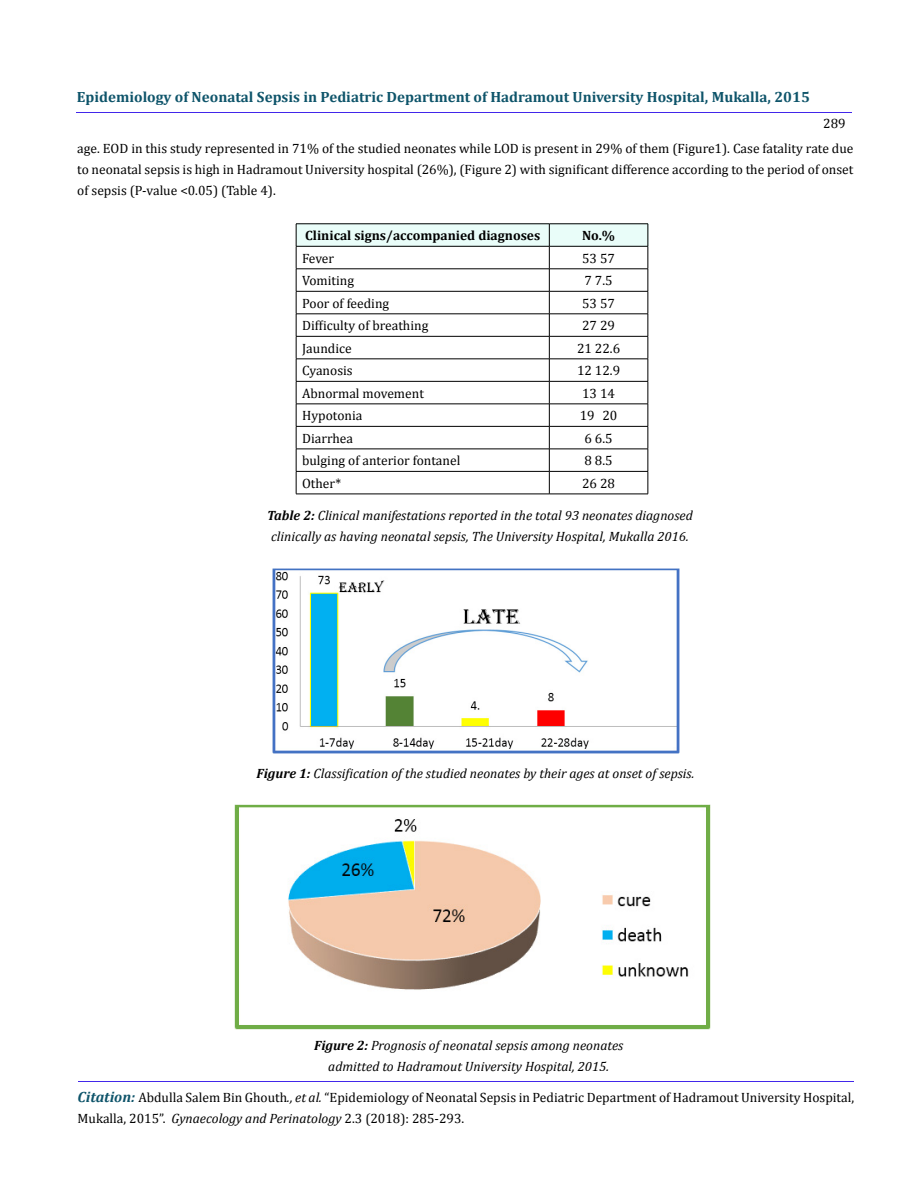
<style>
.page{position:relative;width:917px;height:1190px;background:#fff}
.page>*{position:absolute;margin:0;border:0;box-sizing:border-box;transform-origin:0 0}
.t1{font:700 14.85px "Cambria";color:#0e546a}
.t2{font:13.5px/21px "Cambria";color:#000}
.t3{font:italic 13.5px/21px "Cambria";color:#000;text-align:center}
.t4{font:700 13.5px "Cambria";color:#000}
.s1{font-weight:700}
.s2{font-weight:700;font-style:italic;font-size:14.85px;color:#0e546a}
.s3{font-style:italic}
</style>
<div class="page">
<hr style="left:77px;top:112px;width:774px;height:1px;background:#4227ea">
<hr style="left:78px;top:1081px;width:775px;height:1px;background:#4227ea">
<div style="left:296px;top:224px;width:352px;height:23px;background:#e9fdf9"></div>
<hr style="left:296px;top:223px;width:253px;height:1px;background:#000">
<hr style="left:549px;top:223px;width:99px;height:1px;background:#000">
<hr style="left:296px;top:246px;width:253px;height:1px;background:#000">
<hr style="left:549px;top:246px;width:99px;height:1px;background:#000">
<hr style="left:296px;top:268px;width:253px;height:1px;background:#000">
<hr style="left:549px;top:268px;width:99px;height:1px;background:#000">
<hr style="left:296px;top:291px;width:253px;height:1px;background:#000">
<hr style="left:549px;top:291px;width:99px;height:1px;background:#000">
<hr style="left:296px;top:313px;width:253px;height:1px;background:#000">
<hr style="left:549px;top:313px;width:99px;height:1px;background:#000">
<hr style="left:296px;top:336px;width:253px;height:1px;background:#000">
<hr style="left:549px;top:336px;width:99px;height:1px;background:#000">
<hr style="left:296px;top:358px;width:253px;height:1px;background:#000">
<hr style="left:549px;top:358px;width:99px;height:1px;background:#000">
<hr style="left:296px;top:381px;width:253px;height:1px;background:#000">
<hr style="left:549px;top:381px;width:99px;height:1px;background:#000">
<hr style="left:296px;top:403px;width:253px;height:1px;background:#000">
<hr style="left:549px;top:403px;width:99px;height:1px;background:#000">
<hr style="left:296px;top:426px;width:253px;height:1px;background:#000">
<hr style="left:549px;top:426px;width:99px;height:1px;background:#000">
<hr style="left:296px;top:448px;width:253px;height:1px;background:#000">
<hr style="left:549px;top:448px;width:99px;height:1px;background:#000">
<hr style="left:296px;top:471px;width:253px;height:1px;background:#000">
<svg style="left:296px;top:224px;width:1px;height:269px"></svg>
<hr style="left:549px;top:471px;width:99px;height:1px;background:#000">
<svg style="left:549px;top:224px;width:1px;height:269px"></svg>
<svg style="left:647px;top:224px;width:1px;height:269px"></svg>
<hr style="left:296px;top:493px;width:253px;height:1px;background:#000">
<hr style="left:549px;top:493px;width:99px;height:1px;background:#000">
<img style="left:272px;top:568px;width:408px;height:185px">
<img style="left:234px;top:804px;width:476px;height:225px">
<p class="t1" style="left:77px;top:88px;width:734px">Epidemiology of Neonatal Sepsis in Pediatric Department of Hadramout University Hospital, Mukalla, 2015</p>
<p class="t2" style="left:823px;top:113px;width:24px">289</p>
<p class="t2" style="left:77px;top:138px;width:777px;text-align:justify">age. EOD in this study represented in 71% of the studied neonates while LOD is present in 29% of them (Figure1). Case fatality rate due to neonatal sepsis is high in Hadramout University hospital (26%), (Figure 2) with significant difference according to the period of onset of sepsis (P-value &lt;0.05) (Table 4).</p>
<p class="t4" style="left:305px;top:227px;width:237px">Clinical signs/accompanied diagnoses</p>
<p class="t4" style="left:582px;top:227px;width:35px">No.%</p>
<p class="t2" style="left:302px;top:248px;width:33px">Fever</p>
<p class="t2" style="left:582px;top:248px;width:34px">53 57</p>
<p class="t2" style="left:302px;top:270px;width:53px">Vomiting</p>
<p class="t2" style="left:584px;top:270px;width:30px">7 7.5</p>
<p class="t2" style="left:302px;top:293px;width:89px">Poor of feeding</p>
<p class="t2" style="left:582px;top:293px;width:34px">53 57</p>
<p class="t2" style="left:302px;top:315px;width:128px">Difficulty of breathing</p>
<p class="t2" style="left:582px;top:315px;width:34px">27 29</p>
<p class="t2" style="left:302px;top:338px;width:51px">Jaundice</p>
<p class="t2" style="left:577px;top:338px;width:45px">21 22.6</p>
<p class="t2" style="left:302px;top:360px;width:52px">Cyanosis</p>
<p class="t2" style="left:577px;top:360px;width:45px">12 12.9</p>
<p class="t2" style="left:302px;top:383px;width:123px">Abnormal movement</p>
<p class="t2" style="left:582px;top:383px;width:34px">13 14</p>
<p class="t2" style="left:302px;top:405px;width:62px">Hypotonia</p>
<p class="t2" style="left:580px;top:405px;width:39px">19 20</p>
<p class="t2" style="left:302px;top:428px;width:53px">Diarrhea</p>
<p class="t2" style="left:584px;top:428px;width:30px">6 6.5</p>
<p class="t2" style="left:302px;top:450px;width:160px">bulging of anterior fontanel</p>
<p class="t2" style="left:584px;top:450px;width:30px">8 8.5</p>
<p class="t2" style="left:302px;top:473px;width:40px">Other*</p>
<p class="t2" style="left:582px;top:473px;width:34px">26 28</p>
<p class="t3" style="left:267px;top:505px;width:427px"><span class="s1">Table 2:</span> Clinical manifestations reported in the total 93 neonates diagnosed clinically as having neonatal sepsis, The University Hospital, Mukalla 2016.</p>
<p class="t3" style="left:256px;top:763px;width:439px"><span class="s1">Figure 1:</span> Classification of the studied neonates by their ages at onset of sepsis.</p>
<p class="t3" style="left:314px;top:1034px;width:310px"><span class="s1">Figure 2:</span> Prognosis of neonatal sepsis among neonates admitted to Hadramout University Hospital, 2015.</p>
<p class="t2" style="left:77px;top:1086px;width:778px"><span class="s2">Citation:</span> Abdulla Salem Bin Ghouth<span class="s3">., et al.</span> “Epidemiology of Neonatal Sepsis in Pediatric Department of Hadramout University Hospital,<br>Mukalla, 2015”. <span class="s3">Gynaecology and Perinatology</span> 2.3 (2018): 285-293.</p>
</div>
